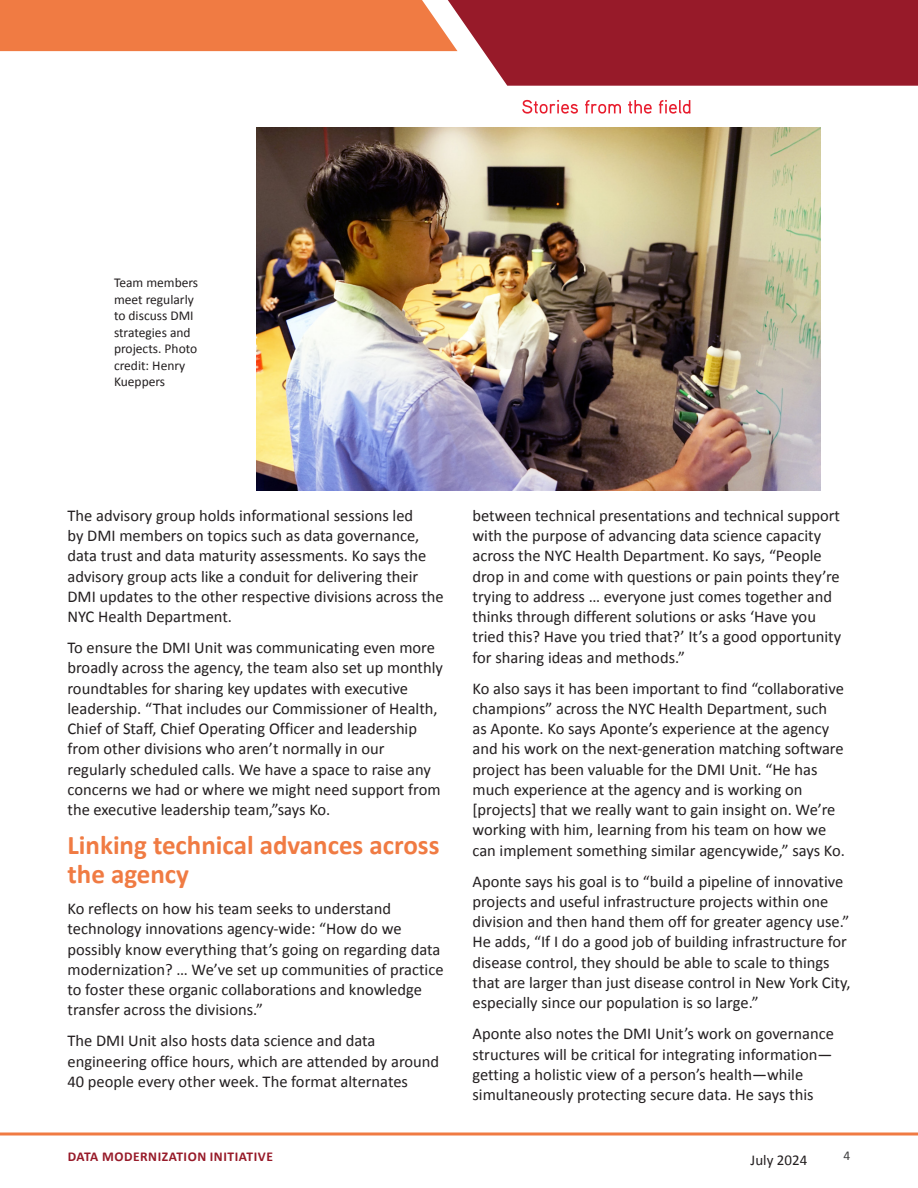
<style>
.page{position:relative;width:918px;height:1188px;background:#fff}
.page>*{position:absolute;margin:0;border:0;box-sizing:border-box;transform-origin:0 0}
.Header_1{font:700 27px/28.5px "Calibri";color:#f07b43}
.Body_Copy{font:16.5px/20.2px "Calibri";color:#231f20}
.t1{font:15px "Calibri";color:#231f20}
.t2{font:13.5px/16.5px "Calibri";color:#231f20}
.t3{font:700 13.5px "Calibri";letter-spacing:.04em;color:#971a29}
.t4{font:13.5px "Calibri";color:#3e3e3f}
</style>
<div class="page">
<svg style="left:0;top:0;width:918px;height:86px"></svg>
<svg style="left:0;top:1132px;width:918px;height:4px;background:#f39b71"></svg>
<svg style="left:522px;top:100px;width:56px;height:14px"></svg>
<svg style="left:585px;top:100px;width:36px;height:14px"></svg>
<svg style="left:628px;top:100px;width:24px;height:14px"></svg>
<svg style="left:659px;top:100px;width:32px;height:14px"></svg>
<img style="left:256px;top:127px;width:565px;height:363px">
<p class="t2" style="left:114px;top:275px;width:86px">Team members meet regularly to discuss DMI strategies and projects. Photo credit: Henry<br>Kueppers</p>
<p class="Body_Copy" style="left:68px;top:505px;width:378px">The advisory group holds informational sessions led<br>by DMI members on topics such as data governance, data trust and data maturity assessments. Ko says the advisory group acts like a conduit for delivering their DMI updates to the other respective divisions across the NYC Health Department.</p>
<p class="Body_Copy" style="left:68px;top:638px;width:377px">To ensure the DMI Unit was communicating even more broadly across the agency, the team also set up monthly roundtables for sharing key updates with executive leadership. “That includes our Commissioner of Health, Chief of Staff, Chief Operating Officer and leadership from other divisions who aren’t normally in our regularly scheduled calls. We have a space to raise any concerns we had or where we might need support from the executive leadership team,”says Ko.</p>
<p class="Header_1" style="left:68px;top:831px;width:374px">Linking technical advances across the agency</p>
<p class="Body_Copy" style="left:68px;top:898px;width:378px">Ko reflects on how his team seeks to understand technology innovations agency-wide: “How do we possibly know everything that’s going on regarding data modernization? … We’ve set up communities of practice to foster these organic collaborations and knowledge transfer across the divisions.”</p>
<p class="Body_Copy" style="left:68px;top:1031px;width:373px">The DMI Unit also hosts data science and data engineering office hours, which are attended by around<br>40 people every other week. The format alternates</p>
<p class="Body_Copy" style="left:472px;top:505px;width:370px">between technical presentations and technical support with the purpose of advancing data science capacity across the NYC Health Department. Ko says, “People drop in and come with questions or pain points they’re trying to address … everyone just comes together and thinks through different solutions or asks ‘Have you tried this? Have you tried that?’ It’s a good opportunity for sharing ideas and methods.”</p>
<p class="Body_Copy" style="left:472px;top:678px;width:374px">Ko also says it has been important to find “collaborative champions” across the NYC Health Department, such as Aponte. Ko says Aponte’s experience at the agency and his work on the next-generation matching software project has been valuable for the DMI Unit. “He has much experience at the agency and is working on [projects] that we really want to gain insight on. We’re working with him, learning from his team on how we can implement something similar agencywide,” says Ko.</p>
<p class="Body_Copy" style="left:472px;top:871px;width:379px">Aponte says his goal is to “build a pipeline of innovative projects and useful infrastructure projects within one division and then hand them off for greater agency use.” He adds, “If I do a good job of building infrastructure for disease control, they should be able to scale to things that are larger than just disease control in New York City, especially since our population is so large.”</p>
<p class="Body_Copy" style="left:472px;top:1024px;width:363px">Aponte also notes the DMI Unit’s work on governance structures will be critical for integrating information— getting a holistic view of a person’s health—while simultaneously protecting secure data. He says this</p>
<p class="t3" style="left:68px;top:1148px;width:207px">DATA MODERNIZATION INITIATIVE</p>
<p class="t4" style="left:844px;top:1147px;width:8px">4</p>
<p class="t1" style="left:751px;top:1151px;width:58px">July 2024</p>
</div>
